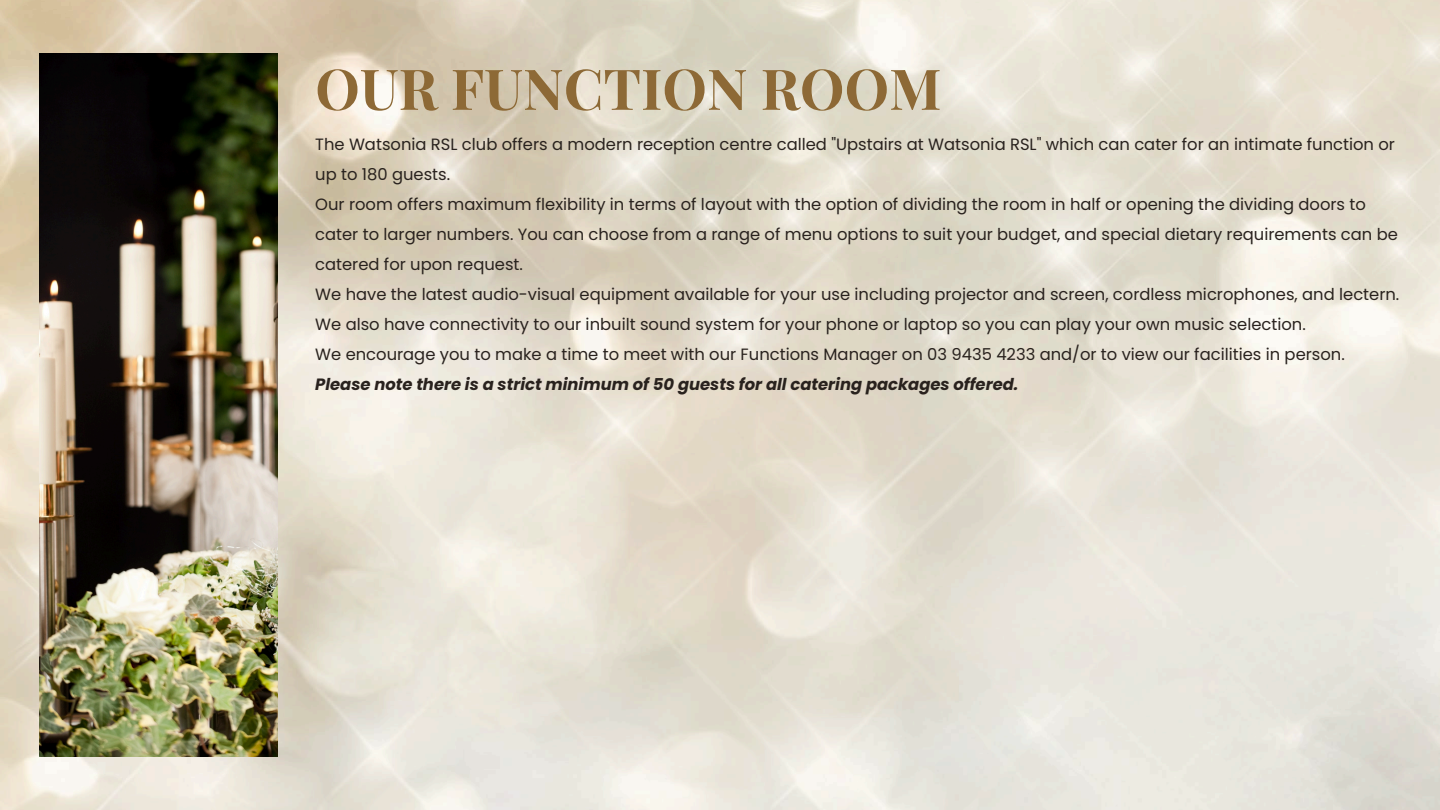
<style>
.page{position:relative;width:1440px;height:810px;background:#fff}
.page>*{position:absolute;margin:0;border:0;box-sizing:border-box;transform-origin:0 0}
.t1{font:700 56.4px "Playfair Display";color:#8d6936}
.t2{font:16.4px/30px "Poppins";color:#29221e}
.t3{font:italic 700 16.4px "Poppins";color:#29221e}
</style>
<div class="page">
<img style="left:39px;top:53px;width:239px;height:704px">
<h1 class="t1" style="left:315px;top:49px;width:628px">OUR FUNCTION ROOM</h1>
<p class="t2" style="left:315px;top:129px;width:1086px">The Watsonia RSL club offers a modern reception centre called "Upstairs at Watsonia RSL" which can cater for an intimate function or up to 180 guests.<br>Our room offers maximum flexibility in terms of layout with the option of dividing the room in half or opening the dividing doors to cater to larger numbers. You can choose from a range of menu options to suit your budget, and special dietary requirements can be catered for upon request.<br>We have the latest audio-visual equipment available for your use including projector and screen, cordless microphones, and lectern.<br>We also have connectivity to our inbuilt sound system for your phone or laptop so you can play your own music selection.<br>We encourage you to make a time to meet with our Functions Manager on 03 9435 4233 and/or to view our facilities in person.</p>
<p class="t3" style="left:315px;top:372px;width:705px">Please note there is a strict minimum of 50 guests for all catering packages offered.</p>
</div>
